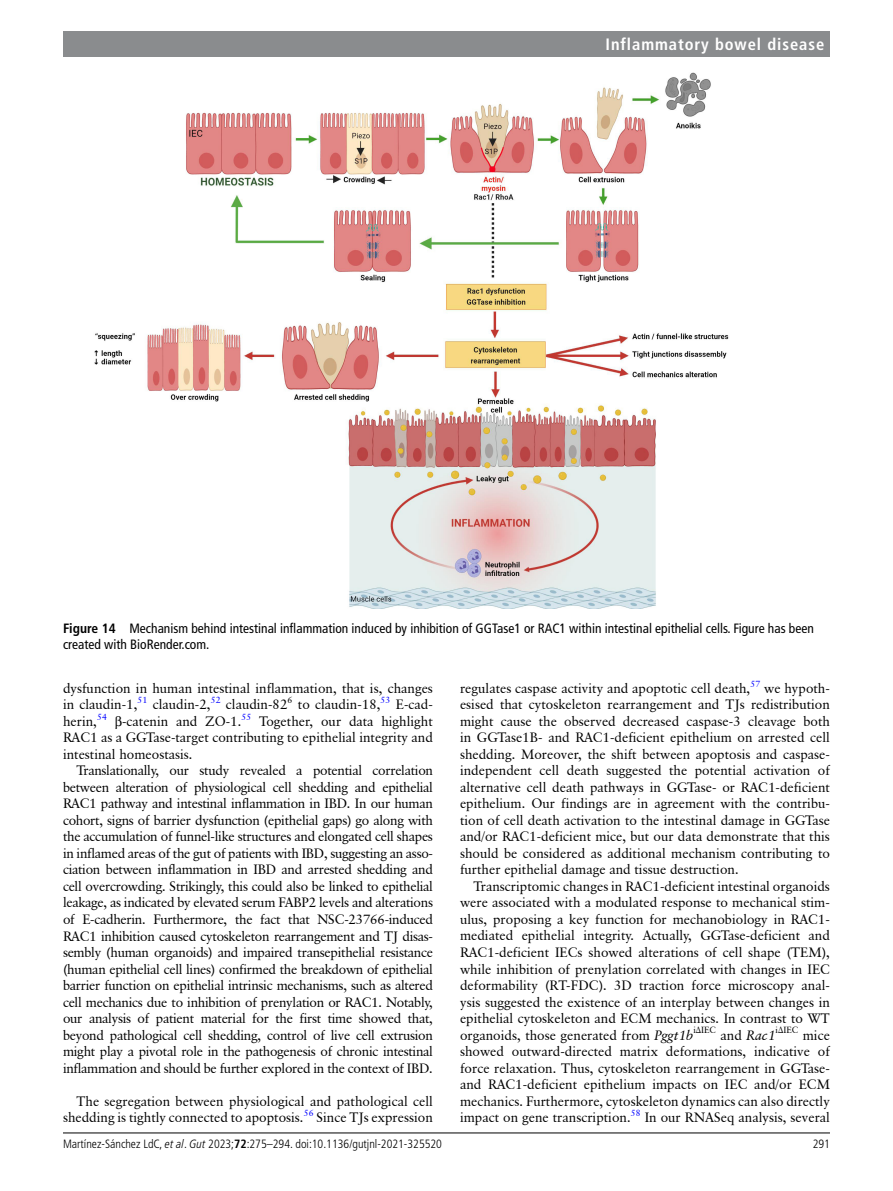
<style>
.page{position:relative;width:893px;height:1191px;background:#fff}
.page>*{position:absolute;margin:0;border:0;box-sizing:border-box;transform-origin:0 0}
.t1{font:700 condensed 16.5px "Frutiger LT Pro";letter-spacing:.055em;color:#fff}
.t2{font:13.5px/16.5px "Classical Garamond BT";color:#000;text-align:justify}
.t3{font:condensed 13.5px/16.5px "Frutiger LT Pro";color:#000}
.t4{font:300 condensed 12px "Frutiger LT Pro";color:#000}
.t5{font:9px "Classical Garamond BT";color:#000}
.s1{font-weight:700}
.s2{font-style:italic}
</style>
<div class="page">
<hr style="left:63px;top:1132px;width:767px;height:1px;background:#000">
<div style="left:63px;top:31px;width:767px;height:25px;background:#8a8c8e"></div>
<img style="left:94px;top:72px;width:635px;height:537px">
<p class="t1" style="left:605px;top:34px;width:220px">Inflammatory bowel disease</p>
<p class="t3" style="left:63px;top:620px;width:752px"><span class="s1">Figure 14</span> Mechanism behind intestinal inflammation induced by inhibition of GGTase1 or RAC1 within intestinal epithelial cells. Figure has been created with BioRender.com.</p>
<p class="t2" style="left:63px;top:680px;width:371px">dysfunction in human intestinal inflammation, that is, changes in claudin-1,<sup>51</sup> claudin-2,<sup>52</sup> claudin-82<sup>6</sup> to claudin-18,<sup>53</sup> E-cad&shy;herin,<sup>54</sup> -catenin and ZO-1.<sup>55</sup> Together, our data highlight RAC1 as a GGTase-target contributing to epithelial integrity and intestinal homeostasis.</p>
<p class="t2" style="left:63px;top:762px;width:372px;text-indent:14px">Translationally, our study revealed a potential correlation between alteration of physiological cell shedding and epithelial RAC1 pathway and intestinal inflammation in IBD. In our human cohort, signs of barrier dysfunction (epithelial gaps) go along with the accumulation of funnel-like structures and elongated cell shapes in inflamed areas of the gut of patients with IBD, suggesting an asso&shy;ciation between inflammation in IBD and arrested shedding and cell overcrowding. Strikingly, this could also be linked to epithelial leakage, as indicated by elevated serum FABP2 levels and alterations of E-cadherin. Furthermore, the fact that NSC-23766-induced RAC1 inhibition caused cytoskeleton rearrangement and TJ disas&shy;sembly (human organoids) and impaired transepithelial resistance (human epithelial cell lines) confirmed the breakdown of epithelial barrier function on epithelial intrinsic mechanisms, such as altered cell mechanics due to inhibition of prenylation or RAC1. Notably, our analysis of patient material for the first time showed that, beyond pathological cell shedding, control of live cell extrusion might play a pivotal role in the pathogenesis of chronic intestinal inflammation and should be further explored in the context of IBD.</p>
<p class="t2" style="left:63px;top:1092px;width:371px;text-align:right">The segregation between physiological and pathological cell shedding is tightly connected to apoptosis.<sup>56</sup> Since TJs expression</p>
<p class="t2" style="left:460px;top:680px;width:371px">regulates caspase activity and apoptotic cell death,<sup>57</sup> we hypoth&shy;esised that cytoskeleton rearrangement and TJs redistribution might cause the observed decreased caspase-3 cleavage both in GGTase1B- and RAC1-deficient epithelium on arrested cell shedding. Moreover, the shift between apoptosis and caspase&shy;independent cell death suggested the potential activation of alternative cell death pathways in GGTase- or RAC1-deficient epithelium. Our findings are in agreement with the contribu&shy;tion of cell death activation to the intestinal damage in GGTase and/or RAC1-deficient mice, but our data demonstrate that this should be considered as additional mechanism contributing to further epithelial damage and tissue destruction.</p>
<p class="t2" style="left:460px;top:877px;width:371px;text-indent:14px">Transcriptomic changes in RAC1-deficient intestinal organoids were associated with a modulated response to mechanical stim&shy;ulus, proposing a key function for mechanobiology in RAC1- mediated epithelial integrity. Actually, GGTase-deficient and RAC1-deficient IECs showed alterations of cell shape (TEM), while inhibition of prenylation correlated with changes in IEC deformability (RT-FDC). 3D traction force microscopy anal&shy;ysis suggested the existence of an interplay between changes in epithelial cytoskeleton and ECM mechanics. In contrast to WT organoids, those generated from <span class="s2">Pggt1b</span><sup>iΔIEC</sup> and <span class="s2">Rac1</span></p>
<p class="t5" style="left:776px;top:1024px;width:24px">iΔIEC</p>
<p class="t2" style="left:460px;top:1026px;width:371px;text-indent:343px">mice showed outward-directed matrix deformations, indicative of force relaxation. Thus, cytoskeleton rearrangement in GGTase&shy;and RAC1-deficient epithelium impacts on IEC and/or ECM mechanics. Furthermore, cytoskeleton dynamics can also directly impact on gene transcription.<sup>58</sup> In our RNASeq analysis, several</p>
<p class="t4" style="left:63px;top:1136px;width:381px">Martínez-Sánchez LdC, <span class="s2">et al</span>. <span class="s2">Gut</span> 2023;<span class="s1">72</span>:275–294. doi:10.1136/gutjnl-2021-325520</p>
<p class="t4" style="left:813px;top:1136px;width:19px">291</p>
</div>
